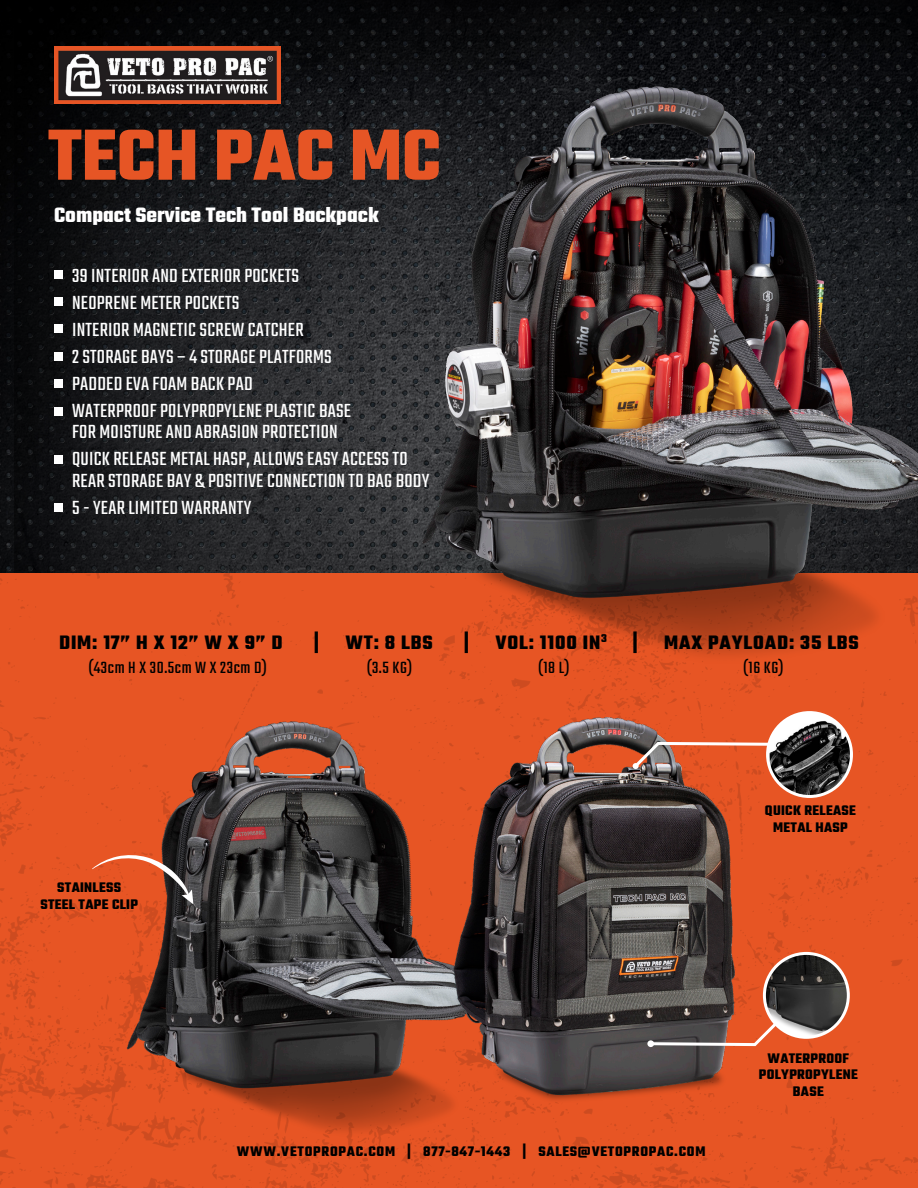
<style>
.page{position:relative;width:918px;height:1188px;background:#fff}
.page>*{position:absolute;margin:0;border:0;box-sizing:border-box;transform-origin:0 0}
.t1{font:700 78px "Teko";color:#e65525}
.t2{font:700 22.5px "Teko";color:#fff}
.t3{font:21px "Teko";letter-spacing:.01em;color:#fff}
.t4{font:700 21px "Teko";letter-spacing:.04em;color:#000}
.t5{font:18px "Teko";letter-spacing:.03em;color:#000}
.t6{font:700 15px/16.5px "Teko";letter-spacing:.02em;color:#000;text-align:center}
.t7{font:700 15px "Teko";letter-spacing:.05em;color:#000}
</style>
<div class="page">
<img style="left:15px;top:0;width:903px;height:573px">
<div style="left:0;top:574px;width:918px;height:614px;background:#e75524"></div>
<img style="left:370px;top:86px;width:548px;height:588px">
<img style="left:98px;top:722px;width:387px;height:424px">
<img style="left:54px;top:47px;width:227px;height:57px">
<div style="left:55px;top:270px;width:8px;height:9px;background:#fff"></div>
<div style="left:55px;top:325px;width:8px;height:8px;background:#fff"></div>
<div style="left:55px;top:407px;width:8px;height:9px;background:#fff"></div>
<div style="left:55px;top:504px;width:8px;height:8px;background:#fff"></div>
<div style="left:55px;top:352px;width:8px;height:8px;background:#fff"></div>
<div style="left:55px;top:298px;width:8px;height:8px;background:#fff"></div>
<div style="left:55px;top:379px;width:8px;height:8px;background:#fff"></div>
<div style="left:55px;top:456px;width:8px;height:8px;background:#fff"></div>
<img style="left:449px;top:717px;width:291px;height:391px">
<svg style="left:92px;top:854px;width:101px;height:50px;background:#bb5939"></svg>
<svg style="left:648px;top:1016px;width:135px;height:32px;background:#915c4c"></svg>
<div style="left:647px;top:1040px;width:7px;height:7px;background:#fff;border-radius:50%"></div>
<svg style="left:631px;top:740px;width:138px;height:30px;background:#cb6d4d"></svg>
<img style="left:764px;top:953px;width:84px;height:84px;border-radius:42px">
<div style="left:763px;top:952px;width:87px;height:87px;border:3px solid #fff;border-radius:50%"></div>
<img style="left:770px;top:715px;width:81px;height:81px">
<div style="left:766px;top:711px;width:87px;height:87px;border:3px solid #fff;border-radius:50%"></div>
<p class="t1" style="left:48px;top:105px;width:394px">TECH PAC MC</p>
<p class="t2" style="left:54px;top:200px;width:326px">Compact Service Tech Tool Backpack</p>
<p class="t3" style="left:72px;top:264px;width:228px">39 INTERIOR AND EXTERIOR POCKETS</p>
<p class="t3" style="left:72px;top:291px;width:169px">NEOPRENE METER POCKETS</p>
<p class="t3" style="left:72px;top:318px;width:233px">INTERIOR MAGNETIC SCREW CATCHER</p>
<p class="t3" style="left:72px;top:345px;width:261px">2 STORAGE BAYS – 4 STORAGE PLATFORMS</p>
<p class="t3" style="left:72px;top:372px;width:182px">PADDED EVA FOAM BACK PAD</p>
<p class="t3" style="left:72px;top:399px;width:281px">WATERPROOF POLYPROPYLENE PLASTIC BASE</p>
<p class="t3" style="left:72px;top:420px;width:267px">FOR MOISTURE AND ABRASION PROTECTION</p>
<p class="t3" style="left:72px;top:447px;width:337px">QUICK RELEASE METAL HASP, ALLOWS EASY ACCESS TO</p>
<p class="t3" style="left:72px;top:469px;width:359px">REAR STORAGE BAY &amp; POSITIVE CONNECTION TO BAG BODY</p>
<p class="t3" style="left:72px;top:496px;width:181px">5 - YEAR LIMITED WARRANTY</p>
<p class="t4" style="left:59px;top:629px;width:225px">DIM: 17” H X 12” W X 9” D</p>
<p class="t4" style="left:314px;top:629px;width:120px">| WT: 8 LBS</p>
<p class="t4" style="left:464px;top:629px;width:397px">| VOL: 1100 IN<sup>3</sup> | MAX PAYLOAD: 35 LBS</p>
<p class="t5" style="left:89px;top:658px;width:180px">(43cm H X 30.5cm W X 23cm D)</p>
<p class="t5" style="left:367px;top:658px;width:47px">(3.5 KG)</p>
<p class="t5" style="left:538px;top:658px;width:33px">(18 L)</p>
<p class="t5" style="left:743px;top:658px;width:42px">(16 KG)</p>
<p class="t6" style="left:40px;top:881px;width:99px">STAINLESS<br>STEEL TAPE CLIP</p>
<p class="t6" style="left:765px;top:803px;width:93px">QUICK RELEASE</p>
<p class="t6" style="left:773px;top:820px;width:76px">METAL HASP</p>
<p class="t7" style="left:237px;top:1141px;width:470px">WWW.VETOPROPAC.COM | 877-847-1443 | SALES@VETOPROPAC.COM</p>
<p class="t6" style="left:768px;top:1051px;width:83px">WATERPROOF</p>
<p class="t6" style="left:759px;top:1067px;width:100px">POLYPROPYLENE<br>BASE</p>
</div>
